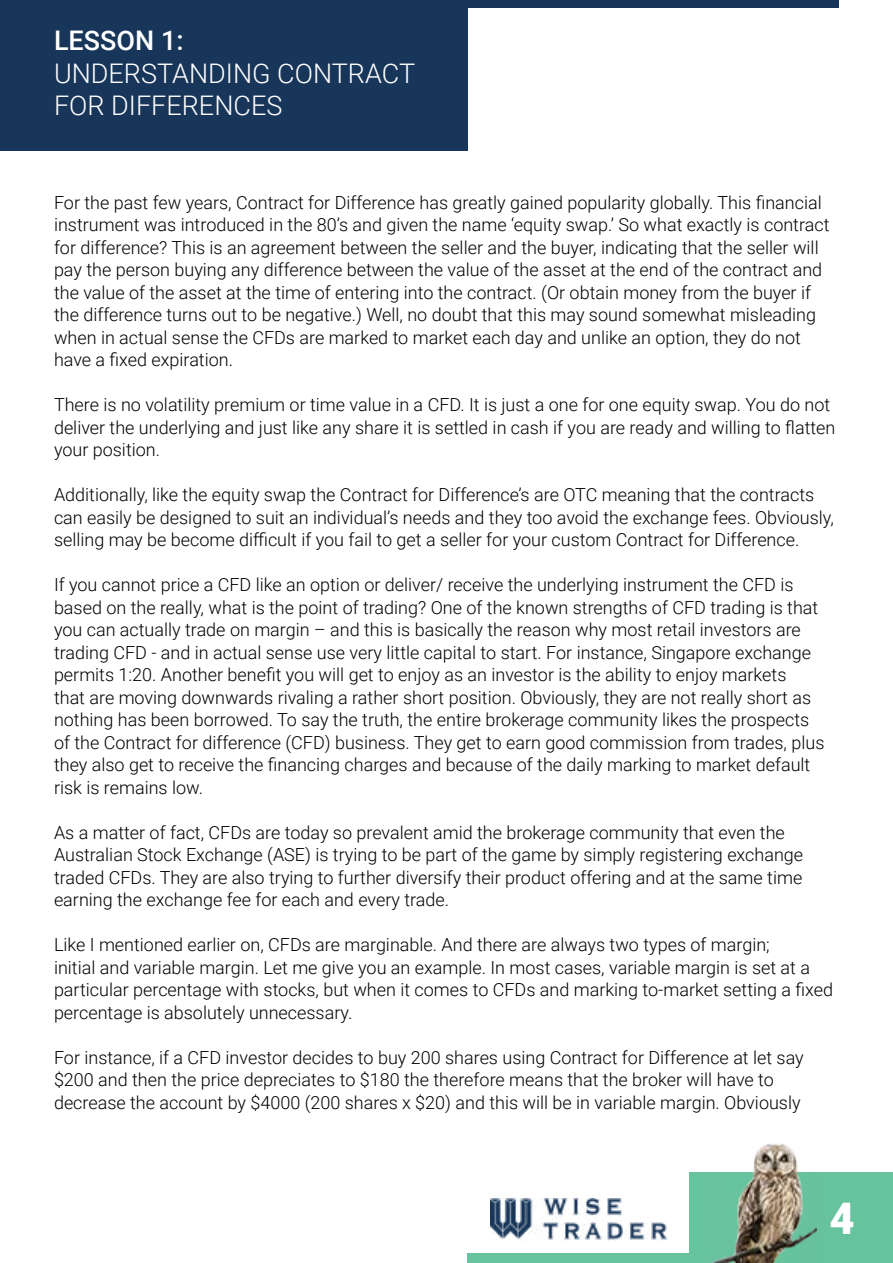
<style>
.page{position:relative;width:893px;height:1263px;background:#fff}
.page>*{position:absolute;margin:0;border:0;box-sizing:border-box;transform-origin:0 0}
.t1{font:900 43.5px "Roboto";color:#fff}
.t2{font:300 27px/32.4px "Roboto";color:#fff}
.t3{font:500 27px "Roboto";color:#fff}
.t4{font:300 18px/22.5px "Roboto";color:#000}
</style>
<div class="page">
<div style="left:467px;top:1254px;width:222px;height:9px;background:#67c39d"></div>
<div style="left:689px;top:1173px;width:204px;height:90px;background:#67c39d"></div>
<img style="left:710px;top:1143px;width:108px;height:120px">
<img style="left:490px;top:1198px;width:177px;height:42px">
<div style="left:0;top:0;width:467px;height:150px;background:#18365a"></div>
<div style="left:445px;top:0;width:394px;height:8px;background:#18365a"></div>
<h2 class="t3" style="left:54px;top:22px;width:131px">LESSON 1:</h2>
<h2 class="t2" style="left:54px;top:56px;width:363px">UNDERSTANDING CONTRACT<br>FOR DIFFERENCES</h2>
<p class="t4" style="left:54px;top:190px;width:777px">For the past few years, Contract for Difference has greatly gained popularity globally. This financial instrument was introduced in the 80’s and given the name ‘equity swap.’ So what exactly is contract for difference? This is an agreement between the seller and the buyer, indicating that the seller will pay the person buying any difference between the value of the asset at the end of the contract and the value of the asset at the time of entering into the contract. (Or obtain money from the buyer if the difference turns out to be negative.) Well, no doubt that this may sound somewhat misleading when in actual sense the CFDs are marked to market each day and unlike an option, they do not have a fixed expiration.</p>
<p class="t4" style="left:54px;top:393px;width:783px">There is no volatility premium or time value in a CFD. It is just a one for one equity swap. You do not deliver the underlying and just like any share it is settled in cash if you are ready and willing to flatten your position.</p>
<p class="t4" style="left:54px;top:483px;width:781px">Additionally, like the equity swap the Contract for Difference’s are OTC meaning that the contracts can easily be designed to suit an individual’s needs and they too avoid the exchange fees. Obviously, selling may be become difficult if you fail to get a seller for your custom Contract for Difference.</p>
<p class="t4" style="left:54px;top:573px;width:772px">If you cannot price a CFD like an option or deliver/ receive the underlying instrument the CFD is based on the really, what is the point of trading? One of the known strengths of CFD trading is that you can actually trade on margin – and this is basically the reason why most retail investors are trading CFD - and in actual sense use very little capital to start. For instance, Singapore exchange permits 1:20. Another benefit you will get to enjoy as an investor is the ability to enjoy markets<br>that are moving downwards rivaling a rather short position. Obviously, they are not really short as nothing has been borrowed. To say the truth, the entire brokerage community likes the prospects of the Contract for difference (CFD) business. They get to earn good commission from trades, plus they also get to receive the financing charges and because of the daily marking to market default risk is remains low.</p>
<p class="t4" style="left:54px;top:820px;width:751px">As a matter of fact, CFDs are today so prevalent amid the brokerage community that even the Australian Stock Exchange (ASE) is trying to be part of the game by simply registering exchange traded CFDs. They are also trying to further diversify their product offering and at the same time earning the exchange fee for each and every trade.</p>
<p class="t4" style="left:54px;top:933px;width:780px">Like I mentioned earlier on, CFDs are marginable. And there are always two types of margin;<br>initial and variable margin. Let me give you an example. In most cases, variable margin is set at a particular percentage with stocks, but when it comes to CFDs and marking to-market setting a fixed percentage is absolutely unnecessary.</p>
<p class="t4" style="left:54px;top:1045px;width:751px">For instance, if a CFD investor decides to buy 200 shares using Contract for Difference at let say $200 and then the price depreciates to $180 the therefore means that the broker will have to decrease the account by $4000 (200 shares x $20) and this will be in variable margin. Obviously</p>
<h1 class="t1" style="left:829px;top:1188px;width:27px">4</h1>
</div>
